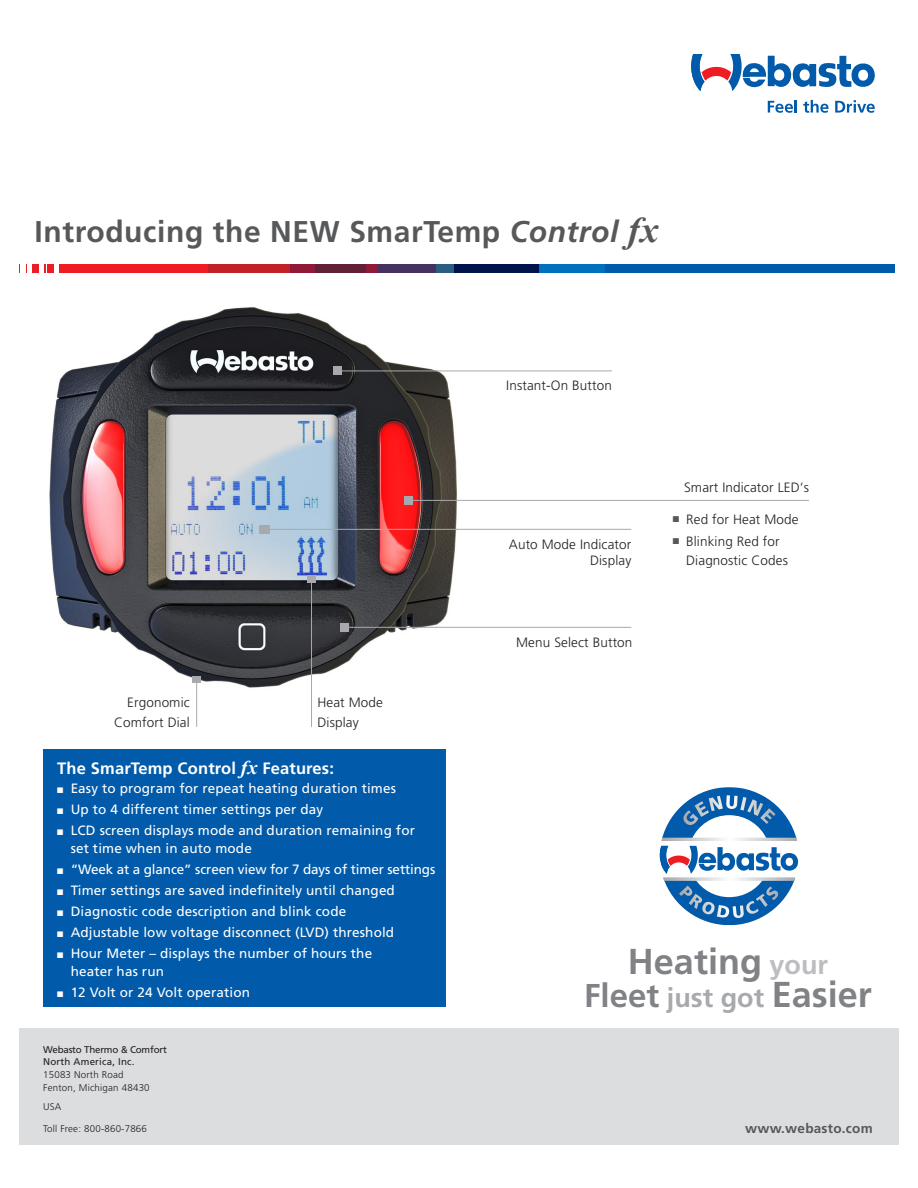
<style>
.page{position:relative;width:918px;height:1188px;background:#fff}
.page>*{position:absolute;margin:0;border:0;box-sizing:border-box;transform-origin:0 0}
.Headline_20pt{font:700 36px "Frutiger";color:#808285}
.Headline_20pt-2{font:700 30px "Frutiger";letter-spacing:.02em;color:#57585a}
.Headline_20pt-3{font:700 27px "Frutiger";color:#a8a9ad}
.Intro_12pt{font:700 16.5px "Frutiger";letter-spacing:.01em;color:#fff}
.Intro_12pt-2{font:13.5px/18px "Frutiger";letter-spacing:.01em;color:#fff}
.Intro_12pt-3{font:300 13.5px/19.5px "Frutiger";letter-spacing:.01em;color:#231f20}
.Intro_12pt-4{font:13.5px "Frutiger";letter-spacing:-.01em;color:#fff}
.Internet{font:700 13.5px "Frutiger";letter-spacing:.02em;color:#57585a}
.Address{font:9.75px/12.8px "Frutiger";letter-spacing:-.02em;color:#231f20}
.Address-2{font:300 9.75px "Frutiger";letter-spacing:.02em;color:#231f20}
.s1{font-style:italic}
.s2{font-family:"Times New Roman";font-style:italic;font-size:36px}
.s3{font-family:"Times New Roman";font-style:italic;font-size:19.5px}
.s4{font-weight:300}
.s5{color:#57585a}
.s6{font-size:27px;color:#bcbdc0}
.s7{font-size:33px;color:#808285}
.s8{font-size:36px;color:#808285}
</style>
<div class="page">
<svg style="left:691px;top:54px;width:184px;height:37px"></svg>
<svg style="left:768px;top:100px;width:29px;height:13px"></svg>
<svg style="left:803px;top:100px;width:26px;height:13px"></svg>
<svg style="left:835px;top:100px;width:40px;height:13px"></svg>
<div style="left:43px;top:749px;width:402px;height:258px;background:#015aaa"></div>
<div style="left:19px;top:1029px;width:880px;height:116px;background:#dcdddf"></div>
<img style="left:49px;top:307px;width:464px;height:420px">
<div style="left:19px;top:264px;width:189px;height:9px;background:#ee1d23"></div>
<div style="left:208px;top:264px;width:83px;height:9px;background:#c12027"></div>
<div style="left:291px;top:264px;width:24px;height:9px;background:#901938"></div>
<div style="left:315px;top:264px;width:52px;height:9px;background:#611f38"></div>
<div style="left:367px;top:264px;width:10px;height:9px;background:#901938"></div>
<div style="left:377px;top:264px;width:59px;height:9px;background:#453162"></div>
<div style="left:436px;top:264px;width:19px;height:9px;background:#2a5d80"></div>
<div style="left:455px;top:264px;width:84px;height:9px;background:#00134a"></div>
<div style="left:539px;top:264px;width:66px;height:9px;background:#0072bc"></div>
<div style="left:605px;top:264px;width:289px;height:9px;background:#015aaa"></div>
<svg style="left:20px;top:264px;width:12px;height:9px"></svg>
<svg style="left:39px;top:264px;width:8px;height:9px"></svg>
<div style="left:54px;top:264px;width:5px;height:9px;background:#fff"></div>
<hr style="left:265px;top:529px;width:366px;height:1px;background:#a8a9ad">
<div style="left:259px;top:525px;width:11px;height:9px;background:#a8a9ad"></div>
<hr style="left:409px;top:500px;width:400px;height:1px;background:#a8a9ad">
<div style="left:404px;top:496px;width:8px;height:9px;background:#a8a9ad"></div>
<hr style="left:338px;top:371px;width:274px;height:1px;background:#a8a9ad">
<div style="left:333px;top:367px;width:9px;height:8px;background:#a8a9ad"></div>
<hr style="left:345px;top:627px;width:286px;height:1px;background:#a8a9ad">
<div style="left:340px;top:623px;width:9px;height:9px;background:#a8a9ad"></div>
<hr style="left:311px;top:580px;width:1px;height:147px;background:#a8a9ad">
<div style="left:307px;top:576px;width:9px;height:7px;background:#a8a9ad"></div>
<hr style="left:196px;top:680px;width:1px;height:47px;background:#a8a9ad">
<div style="left:192px;top:677px;width:9px;height:6px;background:#a8a9ad"></div>
<svg style="left:660px;top:787px;width:139px;height:138px"></svg>
<p class="Headline_20pt-2" style="left:35px;top:213px;width:625px">Introducing the NEW SmarTemp <span class="s1">Control</span> <span class="s2">fx</span></p>
<p class="Intro_12pt-3" style="left:127px;top:693px;width:64px">Ergonomic</p>
<p class="Intro_12pt-3" style="left:114px;top:713px;width:77px">Comfort Dial</p>
<p class="Intro_12pt-3" style="left:317px;top:693px;width:67px">Heat Mode</p>
<p class="Intro_12pt-3" style="left:317px;top:713px;width:43px">Display</p>
<p class="Intro_12pt" style="left:57px;top:758px;width:278px">The SmarTemp Control <span class="s3">fx</span> Features:</p>
<p class="Intro_12pt-2" style="left:57px;top:780px;width:340px">■ Easy to program for repeat heating duration times</p>
<p class="Intro_12pt-2" style="left:57px;top:801px;width:268px">■ Up to 4 different timer settings per day</p>
<p class="Intro_12pt-2" style="left:71px;top:822px;width:346px;text-indent:-14px">■ LCD screen displays mode and duration remaining for set time when in auto mode</p>
<p class="Intro_12pt-4" style="left:57px;top:862px;width:380px">■ “Week at a glance” screen view for 7 days of timer settings</p>
<p class="Intro_12pt-2" style="left:57px;top:882px;width:339px">■ Timer settings are saved indefinitely until changed</p>
<p class="Intro_12pt-2" style="left:57px;top:903px;width:291px">■ Diagnostic code description and blink code</p>
<p class="Intro_12pt-2" style="left:57px;top:924px;width:339px">■ Adjustable low voltage disconnect (LVD) threshold</p>
<p class="Intro_12pt-2" style="left:71px;top:945px;width:303px;text-indent:-14px">■ Hour Meter – displays the number of hours the heater has run</p>
<p class="Intro_12pt-2" style="left:57px;top:984px;width:194px">■ 12 Volt or 24 Volt operation</p>
<p class="Address" style="left:43px;top:1043px;width:125px">Webasto Thermo &amp; Comfort<br>North America, Inc.<br><span class="s4">15083 North Road<br>Fenton, Michigan 48430</span></p>
<p class="Address-2" style="left:43px;top:1101px;width:20px">USA</p>
<p class="Address-2" style="left:43px;top:1123px;width:105px">Toll Free: 800-860-7866</p>
<p class="Intro_12pt-3" style="left:506px;top:375px;width:107px">Instant-On Button</p>
<p class="Intro_12pt-3" style="left:509px;top:534px;width:124px">Auto Mode Indicator</p>
<p class="Intro_12pt-3" style="left:590px;top:551px;width:43px">Display</p>
<p class="Intro_12pt-3" style="left:516px;top:633px;width:118px">Menu Select Button</p>
<p class="Intro_12pt-3" style="left:684px;top:477px;width:126px">Smart Indicator LED‘s</p>
<p class="Intro_12pt-3" style="left:673px;top:509px;width:127px"><span class="s5">■</span> Red for Heat Mode</p>
<p class="Intro_12pt-3" style="left:686px;top:531px;width:103px;text-indent:-14px"><span class="s5">■</span> Blinking Red for<br>Diagnostic Codes</p>
<p class="Headline_20pt" style="left:628px;top:941px;width:202px">Heating <span class="s6">your</span></p>
<p class="Headline_20pt-3" style="left:584px;top:982px;width:289px"><span class="s7">Fleet</span> just got <span class="s8">Easier</span></p>
<p class="Internet" style="left:745px;top:1120px;width:129px">www.webasto.com</p>
</div>
